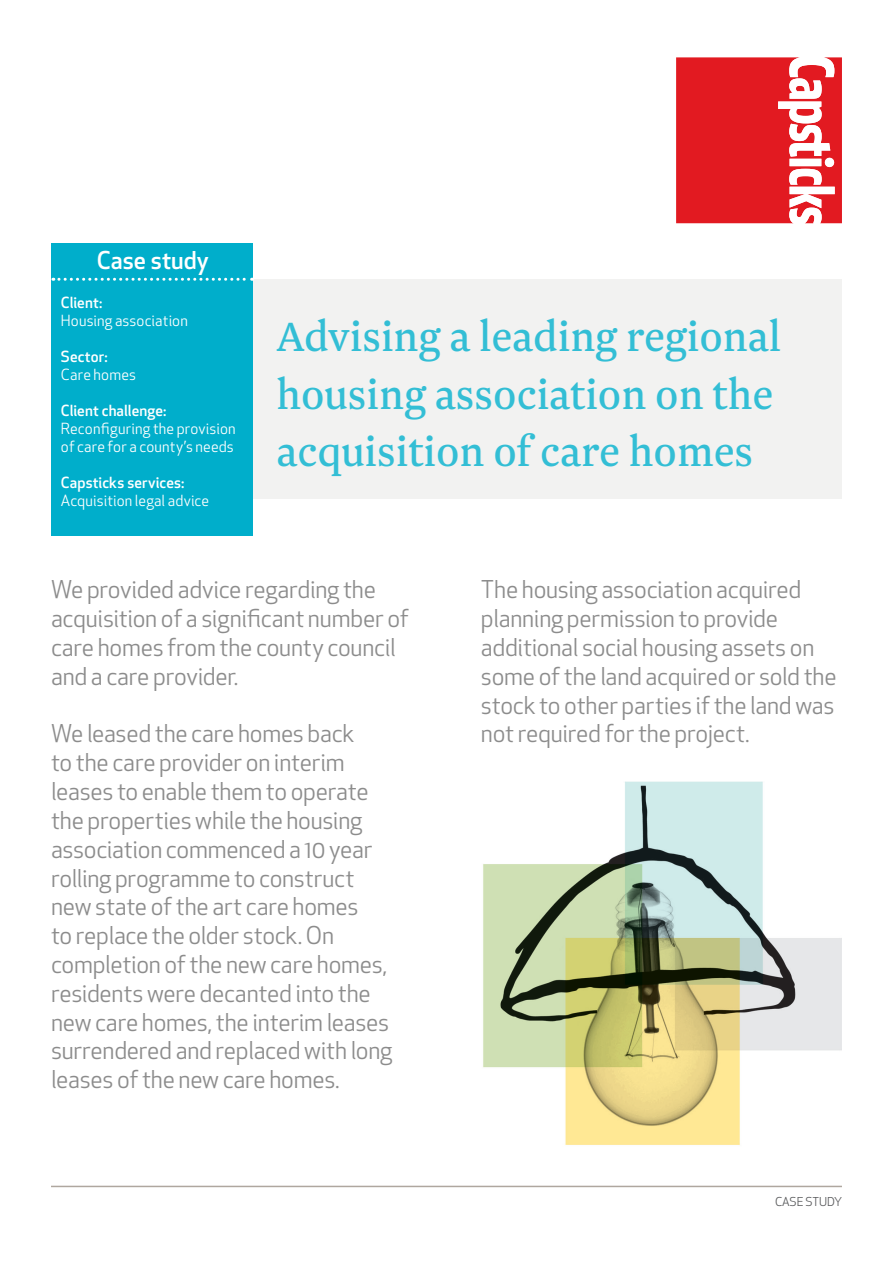
<style>
.page{position:relative;width:893px;height:1263px;background:#fff}
.page>*{position:absolute;margin:0;border:0;box-sizing:border-box;transform-origin:0 0}
.t1{font:48px/57.6px "Newzald";color:#33bed5}
.Text{font:24px/28.8px "Apex New";letter-spacing:-.01em;color:#8c8c8c}
.Name{font:500 24px "Apex New";color:#fff}
.Text-2{font:15px/18px "Apex New";letter-spacing:.01em;color:#fff}
.Text-3{font:500 15px "Apex New";letter-spacing:.005em;color:#fff}
.Name-2{font:12px "Apex New";letter-spacing:-.01em;color:#57585a}
</style>
<div class="page">
<svg style="left:676px;top:57px;width:166px;height:166px;background:#e63d43"></svg>
<img style="left:483px;top:782px;width:359px;height:363px">
<hr style="left:51px;top:1186px;width:791px;height:1px;background:#afa79f">
<div style="left:51px;top:279px;width:791px;height:219px;background:#f2f2f1"></div>
<div style="left:51px;top:244px;width:202px;height:292px;background:#00aecb"></div>
<svg style="left:53px;top:278px;width:200px;height:3px"></svg>
<p class="Name" style="left:97px;top:244px;width:114px">Case study</p>
<p class="Text-3" style="left:61px;top:293px;width:43px">Client:</p>
<p class="Text-2" style="left:61px;top:312px;width:128px">Housing association</p>
<p class="Text-3" style="left:61px;top:347px;width:48px">Sector:</p>
<p class="Text-2" style="left:61px;top:366px;width:77px">Care homes</p>
<p class="Text-3" style="left:61px;top:401px;width:107px">Client challenge:</p>
<p class="Text-2" style="left:61px;top:420px;width:176px">Reconfiguring the provision of care for a county’s needs</p>
<p class="Text-3" style="left:61px;top:473px;width:125px">Capsticks services:</p>
<p class="Text-2" style="left:61px;top:492px;width:150px">Acquisition legal advice</p>
<p class="t1" style="left:276px;top:307px;width:506px">Advising a leading regional housing association on the acquisition of care homes</p>
<p class="Text" style="left:51px;top:575px;width:359px">We provided advice regarding the acquisition of a significant number of care homes from the county council and a care provider.</p>
<p class="Text" style="left:51px;top:719px;width:343px">We leased the care homes back<br>to the care provider on interim leases to enable them to operate the properties while the housing association commenced a 10 year rolling programme to construct new state of the art care homes<br>to replace the older stock. On completion of the new care homes, residents were decanted into the new care homes, the interim leases surrendered and replaced with long leases of the new care homes.</p>
<p class="Text" style="left:481px;top:575px;width:357px">The housing association acquired planning permission to provide additional social housing assets on some of the land acquired or sold the stock to other parties if the land was not required for the project.</p>
<p class="Name-2" style="left:775px;top:1193px;width:69px">CASE STUDY</p>
</div>
